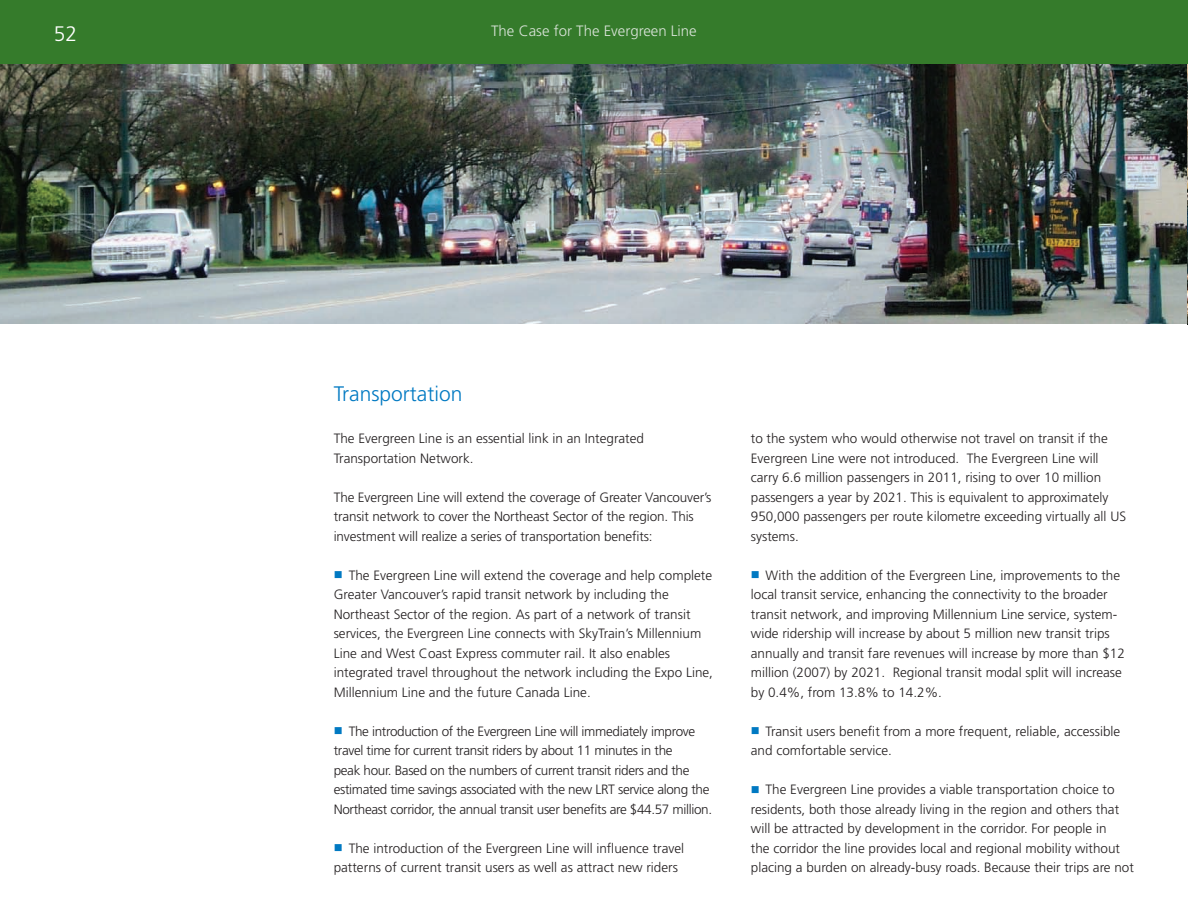
<style>
.page{position:relative;width:1188px;height:918px;background:#fff}
.page>*{position:absolute;margin:0;border:0;box-sizing:border-box;transform-origin:0 0}
.t1{font:300 21px "Frutiger";color:#0079c2}
.t2{font:300 21px "Frutiger";color:#fff}
.t3{font:300 15px "Frutiger";color:#d9e3d8}
.t4{font:300 13.5px/19.5px "Frutiger";color:#231f20}
.t5{font:300 13.5px/19.5px "Frutiger";letter-spacing:-.025em;color:#231f20}
.s1{color:#0079c2}
</style>
<div class="page">
<img style="left:0;top:64px;width:1187px;height:260px">
<img style="left:1187px;top:64px;width:1px;height:260px">
<div style="left:0;top:0;width:1188px;height:64px;background:#357b2b"></div>
<h1 class="t2" style="left:54px;top:22px;width:25px">52</h1>
<p class="t3" style="left:491px;top:23px;width:207px">The Case for The Evergreen Line</p>
<h1 class="t2" style="left:54px;top:22px;width:16px">A</h1>
<h1 class="t1" style="left:334px;top:382px;width:130px">Transportation</h1>
<p class="t4" style="left:334px;top:429px;width:312px">The Evergreen Line is an essential link in an Integrated<br>Transportation Network.</p>
<p class="t4" style="left:334px;top:488px;width:379px">The Evergreen Line will extend the coverage of Greater Vancouver’s transit network to cover the Northeast Sector of the region. This investment will realize a series of transportation benefits:</p>
<p class="t4" style="left:334px;top:566px;width:381px"><span class="s1">■</span> The Evergreen Line will extend the coverage and help complete Greater Vancouver’s rapid transit network by including the Northeast Sector of the region. As part of a network of transit services, the Evergreen Line connects with SkyTrain’s Millennium Line and West Coast Express commuter rail. It also enables integrated travel throughout the network including the Expo Line, Millennium Line and the future Canada Line.</p>
<p class="t5" style="left:334px;top:722px;width:380px"><span class="s1">■</span> The introduction of the Evergreen Line will immediately improve travel time for current transit riders by about 11 minutes in the<br>peak hour. Based on the numbers of current transit riders and the estimated time savings associated with the new LRT service along the Northeast corridor, the annual transit user benefits are $44.57 million.</p>
<p class="t4" style="left:334px;top:839px;width:352px"><span class="s1">■</span> The introduction of the Evergreen Line will influence travel patterns of current transit users as well as attract new riders</p>
<p class="t4" style="left:751px;top:429px;width:377px">to the system who would otherwise not travel on transit if the Evergreen Line were not introduced. The Evergreen Line will carry 6.6 million passengers in 2011, rising to over 10 million passengers a year by 2021. This is equivalent to approximately 950,000 passengers per route kilometre exceeding virtually all US systems.</p>
<p class="t4" style="left:751px;top:566px;width:376px"><span class="s1">■</span> With the addition of the Evergreen Line, improvements to the local transit service, enhancing the connectivity to the broader transit network, and improving Millennium Line service, system&shy;wide ridership will increase by about 5 million new transit trips annually and transit fare revenues will increase by more than $12 million (2007) by 2021. Regional transit modal split will increase by 0.4%, from 13.8% to 14.2%.</p>
<p class="t4" style="left:751px;top:722px;width:371px"><span class="s1">■</span> Transit users benefit from a more frequent, reliable, accessible and comfortable service.</p>
<p class="t4" style="left:751px;top:780px;width:385px"><span class="s1">■</span> The Evergreen Line provides a viable transportation choice to residents, both those already living in the region and others that will be attracted by development in the corridor. For people in<br>the corridor the line provides local and regional mobility without placing a burden on already-busy roads. Because their trips are not</p>
</div>
